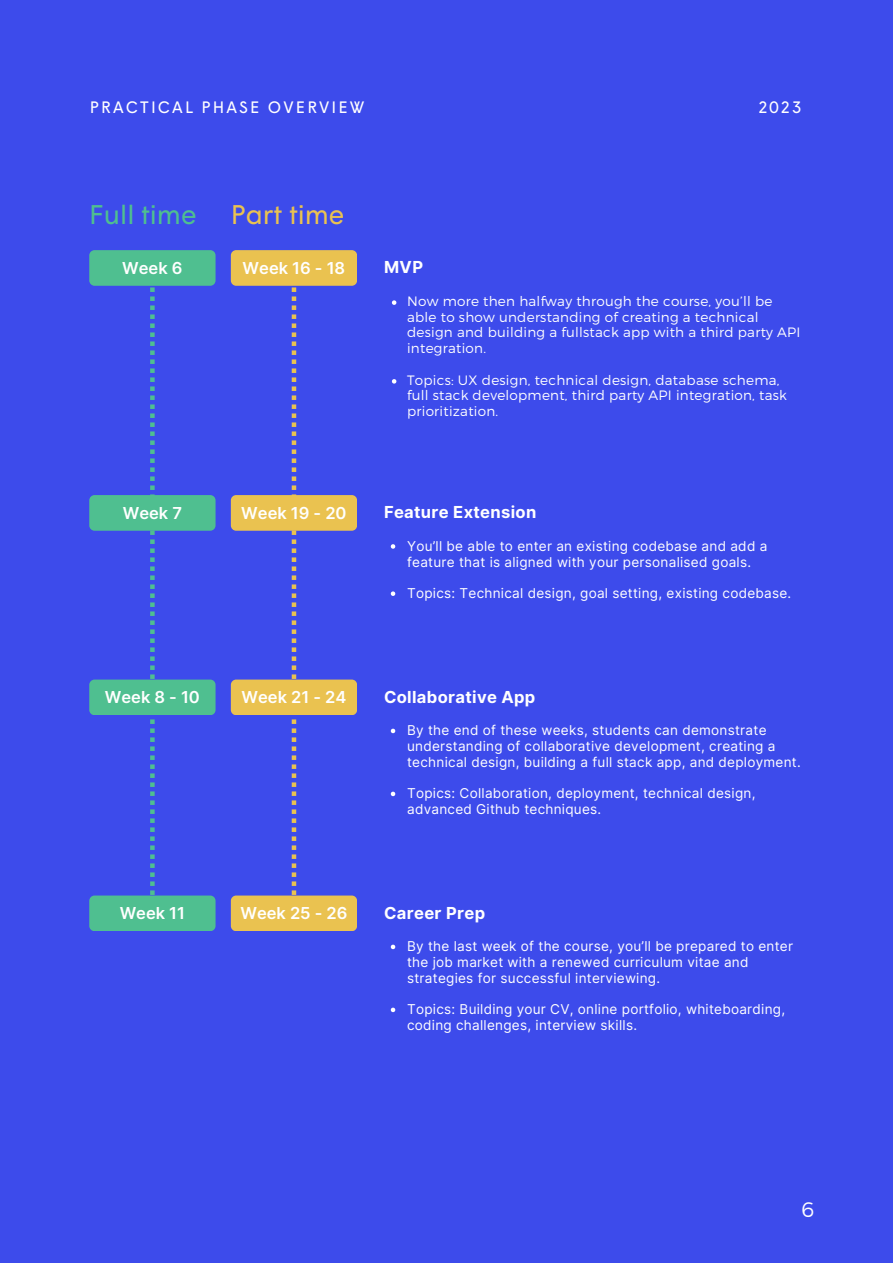
<style>
.page{position:relative;width:893px;height:1264px;background:#fff}
.page>*{position:absolute;margin:0;border:0;box-sizing:border-box;transform-origin:0 0}
.t1{font:27px "Wigrum";color:#4fbf90}
.t2{font:27px "Wigrum";color:#eac250}
.t3{font:300 21px "Montserrat";color:#fff}
.t4{font:600 16.5px "Inter";color:#fff}
.t5{font:700 16.5px "Inter";letter-spacing:.02em;color:#fff}
.t6{font:16.5px "Wigrum";letter-spacing:.13em;color:#fff}
.t7{font:13.5px/15.8px "Inter";letter-spacing:.02em;color:#fff}
.t8{font:300 13.5px/15.8px "Montserrat";letter-spacing:.02em;color:#fff}
</style>
<div class="page">
<div style="left:0;top:0;width:892px;height:1262px;background:#3d4beb"></div>
<svg style="left:392px;top:300px;width:4px;height:5px"></svg>
<svg style="left:392px;top:379px;width:4px;height:4px"></svg>
<svg style="left:391px;top:544px;width:4px;height:4px"></svg>
<svg style="left:391px;top:591px;width:4px;height:5px"></svg>
<svg style="left:391px;top:728px;width:4px;height:5px"></svg>
<svg style="left:391px;top:791px;width:4px;height:5px"></svg>
<svg style="left:391px;top:944px;width:4px;height:5px"></svg>
<svg style="left:391px;top:1007px;width:4px;height:5px"></svg>
<svg style="left:150px;top:285px;width:5px;height:610px"></svg>
<div style="left:89px;top:250px;width:126px;height:35px;background:#4fbf90;border-radius:5px"></div>
<div style="left:89px;top:495px;width:126px;height:35px;background:#4fbf90;border-radius:5px"></div>
<div style="left:89px;top:679px;width:126px;height:36px;background:#4fbf90;border-radius:5px"></div>
<div style="left:89px;top:895px;width:126px;height:36px;background:#4fbf90;border-radius:5px"></div>
<svg style="left:292px;top:285px;width:4px;height:610px"></svg>
<div style="left:231px;top:250px;width:126px;height:35px;background:#eac250;border-radius:5px"></div>
<div style="left:231px;top:495px;width:126px;height:35px;background:#eac250;border-radius:5px"></div>
<div style="left:231px;top:679px;width:126px;height:36px;background:#eac250;border-radius:5px"></div>
<div style="left:231px;top:895px;width:126px;height:36px;background:#eac250;border-radius:5px"></div>
<p class="t6" style="left:90px;top:96px;width:276px">PRACTICAL PHASE OVERVIEW</p>
<p class="t6" style="left:758px;top:96px;width:45px">2023</p>
<h1 class="t1" style="left:89px;top:197px;width:109px">Full time</h1>
<h1 class="t2" style="left:231px;top:197px;width:115px">Part time</h1>
<p class="t4" style="left:122px;top:258px;width:62px">Week 6</p>
<p class="t4" style="left:243px;top:258px;width:104px">Week 16 - 18</p>
<p class="t5" style="left:384px;top:257px;width:40px">MVP</p>
<p class="t8" style="left:407px;top:292px;width:395px">Now more then halfway through the course, you’ll be able to show understanding of creating a technical design and building a fullstack app with a third party API integration.</p>
<p class="t8" style="left:407px;top:371px;width:381px">Topics: UX design, technical design, database schema, full stack development, third party API integration, task prioritization.</p>
<p class="t4" style="left:123px;top:502px;width:61px">Week 7</p>
<p class="t4" style="left:241px;top:502px;width:107px">Week 19 - 20</p>
<p class="t5" style="left:384px;top:502px;width:154px">Feature Extension</p>
<p class="t7" style="left:407px;top:538px;width:362px">You’ll be able to enter an existing codebase and add a feature that is aligned with your personalised goals.</p>
<p class="t7" style="left:407px;top:585px;width:386px">Topics: Technical design, goal setting, existing codebase.</p>
<p class="t4" style="left:105px;top:687px;width:96px">Week 8 - 10</p>
<p class="t4" style="left:241px;top:687px;width:106px">Week 21 - 24</p>
<p class="t5" style="left:384px;top:687px;width:153px">Collaborative App</p>
<p class="t7" style="left:407px;top:722px;width:395px">By the end of these weeks, students can demonstrate understanding of collaborative development, creating a technical design, building a full stack app, and deployment.</p>
<p class="t7" style="left:407px;top:785px;width:350px">Topics: Collaboration, deployment, technical design, advanced Github techniques.</p>
<p class="t4" style="left:120px;top:903px;width:67px">Week 11</p>
<p class="t4" style="left:240px;top:903px;width:109px">Week 25 - 26</p>
<p class="t5" style="left:384px;top:903px;width:103px">Career Prep</p>
<p class="t7" style="left:407px;top:938px;width:387px">By the last week of the course, you’ll be prepared to enter the job market with a renewed curriculum vitae and strategies for successful interviewing.</p>
<p class="t7" style="left:407px;top:1001px;width:379px">Topics: Building your CV, online portfolio, whiteboarding, coding challenges, interview skills.</p>
<h2 class="t3" style="left:801px;top:1196px;width:14px">6</h2>
</div>
